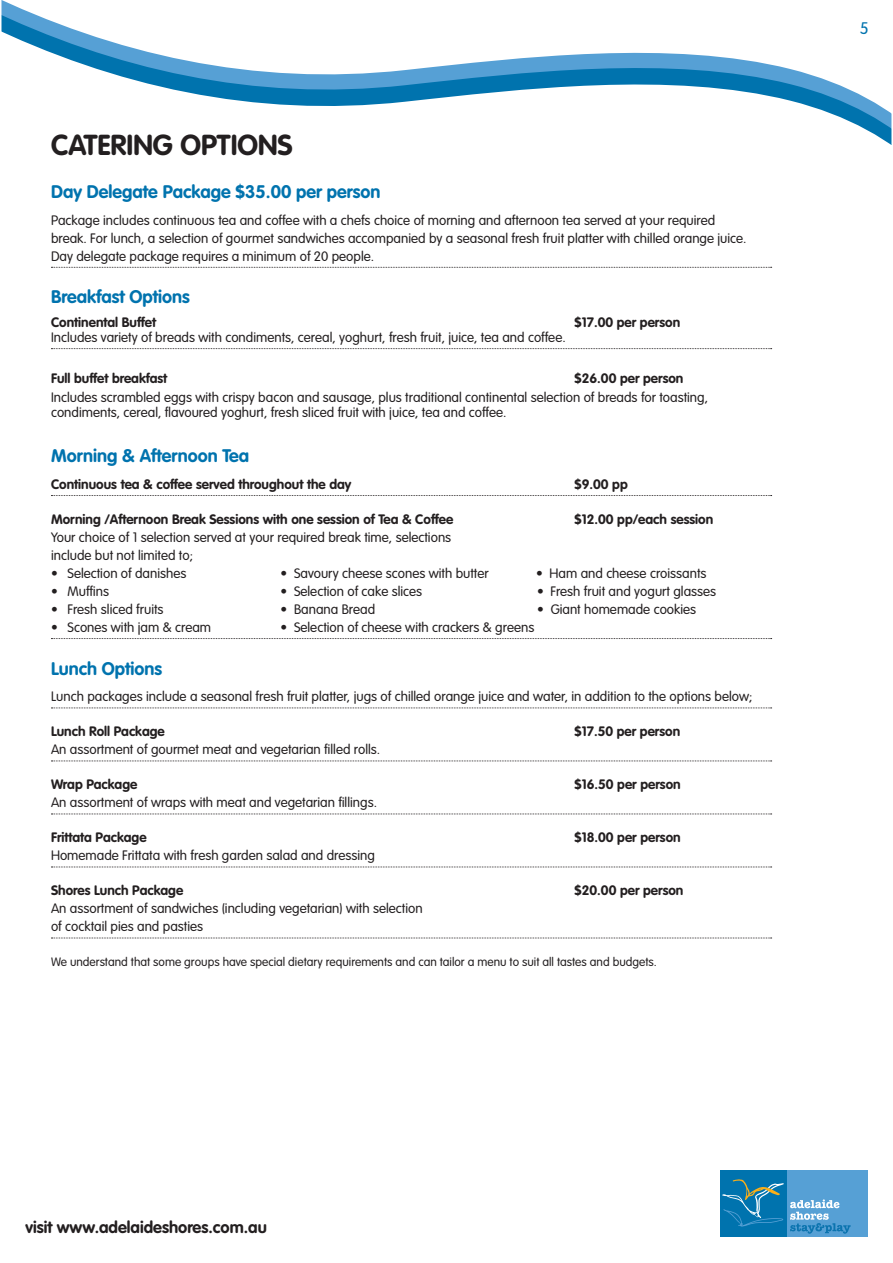
<style>
.page{position:relative;width:893px;height:1263px;background:#fff}
.page>*{position:absolute;margin:0;border:0;box-sizing:border-box;transform-origin:0 0}
.Heading{font:700 28.5px "VAG Rounded Std";color:#231f20}
.Heading-2{font:700 18px "VAG Rounded Std";color:#0073ae}
.subheads{font:700 18px "VAG Rounded Std";color:#0073ae}
.t1{font:700 16.5px "VAG Rounded Std";color:#231f20}
.t2{font:300 16.5px "VAG Rounded Std";color:#0073ae}
.body_copy{font:300 13.5px/18px "VAG Rounded Std";color:#231f20}
.body_copy-2{font:700 13.5px "VAG Rounded Std";color:#231f20}
.subheads-2{font:300 13.5px/15px "VAG Rounded Std";color:#231f20}
.subheads-3{font:700 13.5px "VAG Rounded Std";color:#231f20}
.body_copy-3{font:300 12px "VAG Rounded Std";color:#231f20}
</style>
<div class="page">
<svg style="left:1px;top:0;width:891px;height:145px"></svg>
<div style="left:787px;top:1170px;width:80px;height:67px;background:#56a0d5"></div>
<svg style="left:790px;top:1199px;width:61px;height:35px"></svg>
<div style="left:720px;top:1170px;width:67px;height:67px;background:#0073ae"></div>
<svg style="left:722px;top:1179px;width:62px;height:47px"></svg>
<svg style="left:51px;top:267px;width:721px;height:1px"></svg>
<svg style="left:51px;top:348px;width:721px;height:1px"></svg>
<svg style="left:51px;top:495px;width:721px;height:1px"></svg>
<svg style="left:51px;top:638px;width:721px;height:1px"></svg>
<svg style="left:51px;top:707px;width:721px;height:1px"></svg>
<svg style="left:51px;top:760px;width:721px;height:1px"></svg>
<svg style="left:51px;top:813px;width:721px;height:1px"></svg>
<svg style="left:51px;top:867px;width:721px;height:1px"></svg>
<svg style="left:51px;top:938px;width:721px;height:1px"></svg>
<p class="Heading" style="left:51px;top:128px;width:243px">CATERING OPTIONS</p>
<p class="Heading-2" style="left:51px;top:181px;width:331px">Day Delegate Package $35.00 per person</p>
<p class="body_copy" style="left:51px;top:211px;width:697px">Package includes continuous tea and coffee with a chefs choice of morning and afternoon tea served at your required break. For lunch, a selection of gourmet sandwiches accompanied by a seasonal fresh fruit platter with chilled orange juice.<br>Day delegate package requires a minimum of 20 people.</p>
<p class="Heading-2" style="left:51px;top:286px;width:140px">Breakfast Options</p>
<p class="body_copy-2" style="left:51px;top:314px;width:107px">Continental Buffet</p>
<p class="body_copy-2" style="left:575px;top:314px;width:107px">$17.00 per person</p>
<p class="body_copy" style="left:51px;top:329px;width:516px">Includes variety of breads with condiments, cereal, yoghurt, fresh fruit, juice, tea and coffee.</p>
<p class="subheads-3" style="left:51px;top:370px;width:118px">Full buffet breakfast</p>
<p class="subheads-3" style="left:575px;top:370px;width:110px">$26.00 per person</p>
<p class="subheads-2" style="left:51px;top:390px;width:659px">Includes scrambled eggs with crispy bacon and sausage, plus traditional continental selection of breads for toasting, condiments, cereal, flavoured yoghurt, fresh sliced fruit with juice, tea and coffee.</p>
<p class="subheads" style="left:51px;top:445px;width:200px">Morning &amp; Afternoon Tea</p>
<p class="body_copy-2" style="left:51px;top:476px;width:302px">Continuous tea &amp; coffee served throughout the day</p>
<p class="body_copy-2" style="left:575px;top:476px;width:55px">$9.00 pp</p>
<p class="body_copy-2" style="left:51px;top:511px;width:404px">Morning /Afternoon Break Sessions with one session of Tea &amp; Coffee</p>
<p class="body_copy-2" style="left:575px;top:511px;width:140px">$12.00 pp/each session</p>
<p class="body_copy" style="left:51px;top:528px;width:402px">Your choice of 1 selection served at your required break time, selections include but not limited to;</p>
<p class="body_copy" style="left:51px;top:564px;width:137px">• Selection of danishes</p>
<p class="body_copy" style="left:281px;top:564px;width:210px">• Savoury cheese scones with butter</p>
<p class="body_copy" style="left:536px;top:564px;width:172px">• Ham and cheese croissants</p>
<p class="body_copy" style="left:51px;top:582px;width:60px">• Muffins</p>
<p class="body_copy" style="left:281px;top:582px;width:143px">• Selection of cake slices</p>
<p class="body_copy" style="left:537px;top:582px;width:181px">• Fresh fruit and yogurt glasses</p>
<p class="body_copy" style="left:51px;top:600px;width:114px">• Fresh sliced fruits</p>
<p class="body_copy" style="left:281px;top:600px;width:96px">• Banana Bread</p>
<p class="body_copy" style="left:537px;top:600px;width:160px">• Giant homemade cookies</p>
<p class="body_copy" style="left:51px;top:618px;width:162px">• Scones with jam &amp; cream</p>
<p class="body_copy" style="left:281px;top:618px;width:255px">• Selection of cheese with crackers &amp; greens</p>
<p class="subheads" style="left:51px;top:658px;width:113px">Lunch Options</p>
<p class="body_copy" style="left:51px;top:688px;width:703px">Lunch packages include a seasonal fresh fruit platter, jugs of chilled orange juice and water, in addition to the options below;</p>
<p class="body_copy-2" style="left:51px;top:723px;width:115px">Lunch Roll Package</p>
<p class="body_copy-2" style="left:575px;top:723px;width:107px">$17.50 per person</p>
<p class="body_copy" style="left:51px;top:741px;width:331px">An assortment of gourmet meat and vegetarian filled rolls.</p>
<p class="body_copy-2" style="left:51px;top:776px;width:88px">Wrap Package</p>
<p class="body_copy-2" style="left:575px;top:776px;width:108px">$16.50 per person</p>
<p class="body_copy" style="left:51px;top:794px;width:327px">An assortment of wraps with meat and vegetarian fillings.</p>
<p class="body_copy-2" style="left:51px;top:829px;width:97px">Frittata Package</p>
<p class="body_copy-2" style="left:575px;top:829px;width:108px">$18.00 per person</p>
<p class="body_copy" style="left:51px;top:847px;width:325px">Homemade Frittata with fresh garden salad and dressing</p>
<p class="body_copy-2" style="left:51px;top:882px;width:134px">Shores Lunch Package</p>
<p class="body_copy-2" style="left:575px;top:882px;width:110px">$20.00 per person</p>
<p class="body_copy" style="left:51px;top:900px;width:373px">An assortment of sandwiches (including vegetarian) with selection of cocktail pies and pasties</p>
<p class="body_copy-3" style="left:51px;top:955px;width:607px">We understand that some groups have special dietary requirements and can tailor a menu to suit all tastes and budgets.</p>
<p class="t1" style="left:26px;top:1218px;width:243px">visit www.adelaideshores.com.au</p>
<p class="t2" style="left:860px;top:19px;width:10px">5</p>
</div>
